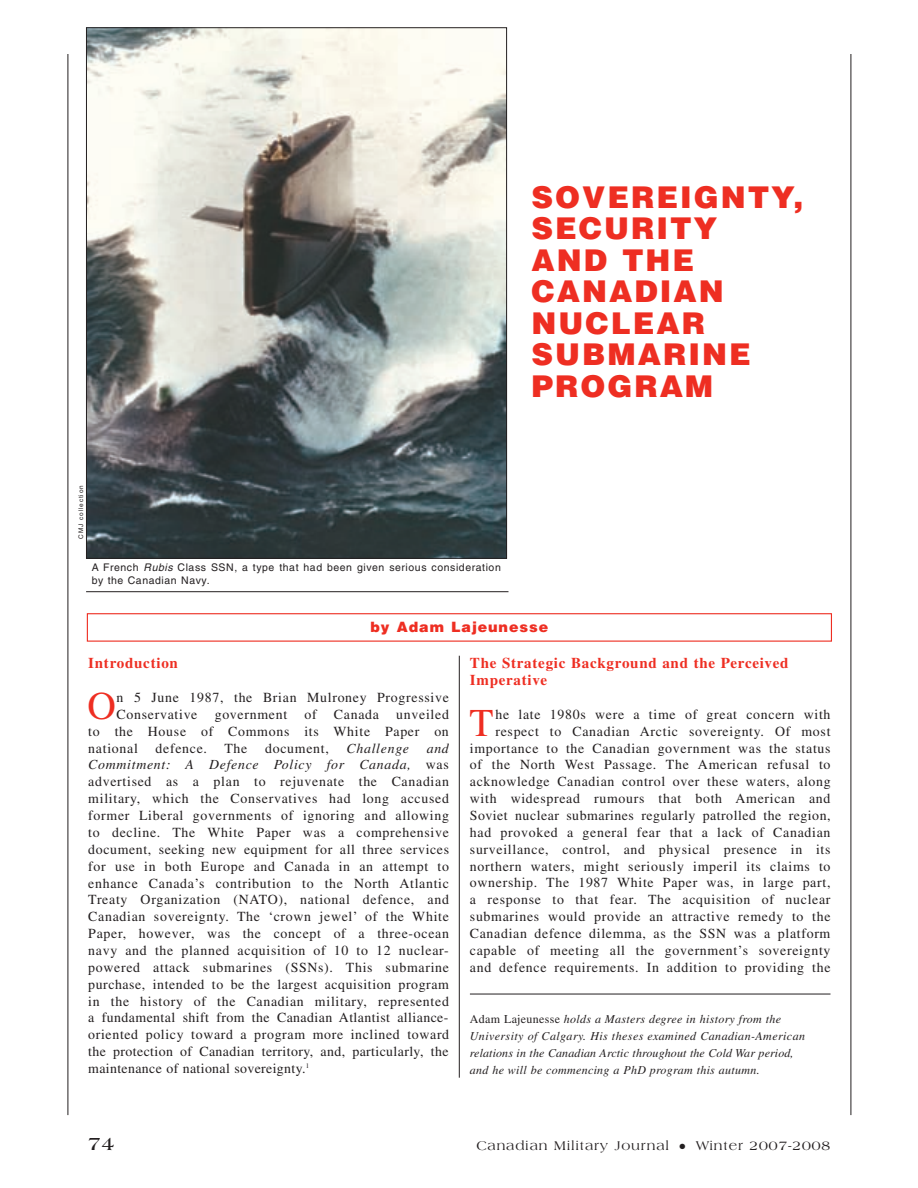
<style>
.page{position:relative;width:918px;height:1188px;background:#fff}
.page>*{position:absolute;margin:0;border:0;box-sizing:border-box;transform-origin:0 0}
.t1{font:39.3px "Times";color:#ee2e22}
.t2{font:900 30px/31.5px "Helvetica";letter-spacing:.065em;color:#ee2e22}
.t3{font:700 19.5px "Americana";color:#231f20}
.t4{font:700 15px/16.8px "Times";letter-spacing:.05em;color:#ee2e22}
.t5{font:900 14.25px "Helvetica";letter-spacing:.065em;color:#ee2e22}
.t6{font:13.8px/16.8px "Times";letter-spacing:.05em;color:#231f20;text-align:justify}
.t7{font:italic 13.8px "Times";letter-spacing:.05em;color:#231f20}
.t8{font:13.5px "Americana";letter-spacing:.065em;color:#231f20}
.t9{font:italic 12px/16.8px "Times";letter-spacing:.025em;color:#231f20}
.t10{font:10.5px/12.8px "Helvetica";letter-spacing:.055em;color:#231f20}
.t11{font:6.3px "Helvetica";letter-spacing:.14em;color:#231f20}
.s1{font-style:italic}
.s2{font-style:normal}
</style>
<div class="page">
<hr style="left:851px;top:54px;width:1px;height:1061px;background:#231f20">
<hr style="left:68px;top:54px;width:1px;height:1061px;background:#231f20">
<hr style="left:86px;top:591px;width:422px;height:1px;background:#231f20">
<img style="left:88px;top:29px;width:417px;height:528px">
<hr style="left:459px;top:656px;width:1px;height:422px;background:#231f20">
<hr style="left:470px;top:994px;width:361px;height:1px;background:#231f20">
<div style="left:87px;top:613px;width:745px;height:29px;border:1px solid #ee2e22"></div>
<h2 class="t2" style="left:531px;top:182px;width:274px">SOVEREIGNTY,<br>SECURITY<br>AND THE<br>CANADIAN<br>NUCLEAR<br>SUBMARINE<br>PROGRAM</h2>
<p class="t11" style="left:79px;top:539px;width:55px;rotate:-90deg">CMJ collection</p>
<p class="t10" style="left:92px;top:562px;width:411px">A French <span class="s1">Rubis</span> Class SSN, a type that had been given serious consideration by the Canadian Navy.</p>
<p class="t5" style="left:370px;top:619px;width:179px">by Adam Lajeunesse</p>
<p class="t4" style="left:88px;top:656px;width:91px">Introduction</p>
<h1 class="t1" style="left:88px;top:692px;width:30px">O</h1>
<p class="t6" style="left:117px;top:690px;width:334px">n 5 June 1987, the Brian Mulroney Progressive</p>
<p class="t6" style="left:117px;top:707px;width:334px">Conservative government of Canada unveiled</p>
<p class="t6" style="left:88px;top:724px;width:362px">to the House of Commons its White Paper on</p>
<p class="t6" style="left:88px;top:741px;width:51px">national</p>
<p class="t6" style="left:156px;top:741px;width:53px">defence.</p>
<p class="t6" style="left:224px;top:741px;width:24px">The</p>
<p class="t6" style="left:265px;top:741px;width:65px">document,</p>
<p class="t7" style="left:347px;top:743px;width:64px">Challenge</p>
<p class="t6" style="left:88px;top:741px;width:362px;text-indent:338px"><span class="s1">and Commitment: A Defence Policy for Canada,</span> was advertised as a plan to rejuvenate the Canadian military, which the Conservatives had long accused former Liberal governments of ignoring and allowing to decline. The White Paper was a comprehensive document, seeking new equipment for all three services for use in both Europe and Canada in an attempt to enhance Canada’s contribution to the North Atlantic Treaty Organization (NATO), national defence, and Canadian sovereignty. The ‘crown jewel’ of the White Paper, however, was the concept of a three-ocean navy and the planned acquisition of 10 to 12 nuclear&shy;powered attack submarines (SSNs). This submarine purchase, intended to be the largest acquisition program in the history of the Canadian military, represented a fundamental shift from the Canadian Atlantist alliance&shy;oriented policy toward a program more inclined toward the protection of Canadian territory, and, particularly, the maintenance of national sovereignty.<sup>1</sup></p>
<p class="t4" style="left:470px;top:656px;width:320px">The Strategic Background and the Perceived<br>Imperative</p>
<h1 class="t1" style="left:470px;top:709px;width:26px">T</h1>
<p class="t6" style="left:470px;top:707px;width:362px;text-align:right">he late 1980s were a time of great concern with respect to Canadian Arctic sovereignty. Of most importance to the Canadian government was the status of the North West Passage. The American refusal to acknowledge Canadian control over these waters, along with widespread rumours that both American and Soviet nuclear submarines regularly patrolled the region, had provoked a general fear that a lack of Canadian surveillance, control, and physical presence in its northern waters, might seriously imperil its claims to ownership. The 1987 White Paper was, in large part, a response to that fear. The acquisition of nuclear submarines would provide an attractive remedy to the Canadian defence dilemma, as the SSN was a platform capable of meeting all the government’s sovereignty and defence requirements. In addition to providing the</p>
<p class="t9" style="left:470px;top:1012px;width:337px"><span class="s2">Adam Lajeunesse</span> holds a Masters degree in history from the University of Calgary. His theses examined Canadian-American relations in the Canadian Arctic throughout the Cold War period, and he will be commencing a PhD program this autumn.</p>
<h3 class="t3" style="left:88px;top:1135px;width:28px">74</h3>
<p class="t8" style="left:476px;top:1140px;width:355px">Canadian Military Journal ● Winter 2007-2008</p>
</div>
